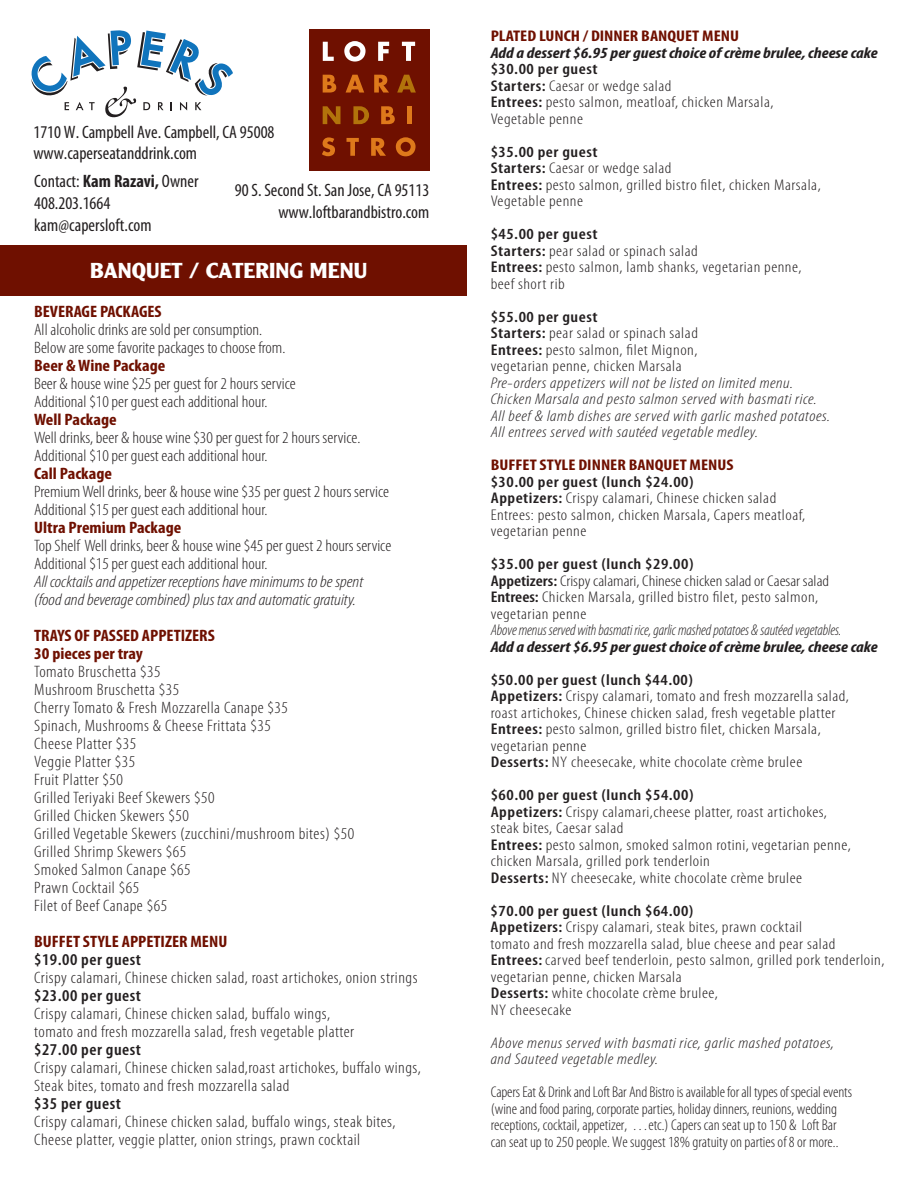
<style>
.page{position:relative;width:918px;height:1188px;background:#fff}
.page>*{position:absolute;margin:0;border:0;box-sizing:border-box;transform-origin:0 0}
.t1{font:700 21.15px "Clearface Gothic LH";letter-spacing:.005em;color:#fff;scale:1.08 1}
.t2{font:condensed 18px/21.6px "Myriad Pro";color:#231f20}
.t3{font:300 condensed 16.5px/18px "Myriad Pro";letter-spacing:.03em;color:#231f20;scale:1.09 1}
.t4{font:300 condensed 16.5px/18px "Myriad Pro";color:#231f20;scale:1.09 1}
.t5{font:700 condensed 16.5px/18px "Myriad Pro";color:#6f1000;scale:1.09 1}
.t6{font:italic 300 condensed 16.5px/18px "Myriad Pro";letter-spacing:-.005em;color:#231f20;scale:1.14 1}
.t7{font:600 condensed 16.5px "Myriad Pro";letter-spacing:.03em;color:#231f20;scale:1.09 1}
.t8{font:300 condensed 15.45px/16.5px "Myriad Pro";letter-spacing:.03em;color:#231f20;scale:1.16 1}
.t9{font:italic 300 condensed 15.45px/16.5px "Myriad Pro";letter-spacing:.03em;color:#231f20;scale:1.16 1}
.t10{font:300 condensed 15.45px/16.5px "Myriad Pro";color:#231f20;scale:1.04 1}
.t11{font:italic 700 condensed 15.45px "Myriad Pro";color:#231f20;scale:1.16 1}
.t12{font:italic 300 condensed 15.45px "Myriad Pro";letter-spacing:-.01em;color:#231f20}
.t13{font:700 condensed 15.45px "Myriad Pro";color:#6f1000;scale:1.16 1}
.s1{font-weight:700}
.s2{font-weight:600}
</style>
<div class="page">
<svg style="left:31px;top:30px;width:202px;height:88px"></svg>
<div style="left:309px;top:29px;width:120px;height:142px;background:#6f1000"></div>
<svg style="left:323px;top:42px;width:11px;height:19px"></svg>
<svg style="left:344px;top:41px;width:22px;height:21px"></svg>
<svg style="left:378px;top:42px;width:11px;height:19px"></svg>
<svg style="left:402px;top:42px;width:13px;height:19px"></svg>
<svg style="left:323px;top:75px;width:13px;height:18px"></svg>
<svg style="left:346px;top:75px;width:18px;height:18px"></svg>
<svg style="left:374px;top:75px;width:15px;height:18px"></svg>
<svg style="left:397px;top:75px;width:19px;height:18px"></svg>
<svg style="left:323px;top:106px;width:17px;height:18px"></svg>
<svg style="left:353px;top:106px;width:16px;height:18px"></svg>
<svg style="left:381px;top:106px;width:14px;height:18px"></svg>
<div style="left:407px;top:106px;width:5px;height:18px;background:#de791b"></div>
<svg style="left:322px;top:137px;width:13px;height:19px"></svg>
<svg style="left:347px;top:138px;width:12px;height:18px"></svg>
<svg style="left:371px;top:138px;width:15px;height:18px"></svg>
<svg style="left:396px;top:137px;width:20px;height:19px"></svg>
<div style="left:0;top:245px;width:466px;height:51px;background:#6f1000"></div>
<p class="t2" style="left:33px;top:121px;width:243px">1710 W. Campbell Ave. Campbell, CA 95008 www.caperseatanddrink.com</p>
<p class="t2" style="left:235px;top:179px;width:196px;text-align:right">90 S. Second St. San Jose, CA 95113 www.loftbarandbistro.com</p>
<p class="t2" style="left:34px;top:171px;width:166px">Contact: <span class="s1">Kam Razavi,</span> Owner<br>408.203.1664 kam@capersloft.com</p>
<h1 class="t1" style="left:90px;top:259px;width:258px">BANQUET / CATERING MENU</h1>
<p class="t5" style="left:34px;top:302px;width:119px">BEVERAGE PACKAGES</p>
<p class="t4" style="left:34px;top:321px;width:232px">All alcoholic drinks are sold per consumption.<br>Below are some favorite packages to choose from.</p>
<p class="t5" style="left:34px;top:356px;width:122px">Beer &amp;Wine Package</p>
<p class="t4" style="left:34px;top:375px;width:242px">Beer &amp; house wine $25 per guest for 2 hours service<br>Additional $10 per guest each additional hour.</p>
<p class="t5" style="left:34px;top:410px;width:77px">Well Package</p>
<p class="t4" style="left:34px;top:429px;width:301px">Well drinks, beer &amp; house wine $30 per guest for 2 hours service.<br>Additional $10 per guest each additional hour.</p>
<p class="t5" style="left:34px;top:464px;width:73px">Call Package</p>
<p class="t4" style="left:34px;top:483px;width:327px">PremiumWell drinks, beer &amp; house wine $35 per guest 2 hours service<br>Additional $15 per guest each additional hour.</p>
<p class="t5" style="left:34px;top:518px;width:136px">Ultra Premium Package</p>
<p class="t4" style="left:34px;top:537px;width:329px">Top Shelf Well drinks, beer &amp; house wine $45 per guest 2 hours service<br>Additional $15 per guest each additional hour.</p>
<p class="t6" style="left:34px;top:573px;width:290px">All cocktails and appetizer receptions have minimums to be spent (foodandbeveragecombined) plus taxandautomaticgratuity.</p>
<p class="t5" style="left:34px;top:626px;width:167px">TRAYS OF PASSED APPETIZERS<br>30 pieces per tray</p>
<p class="t3" style="left:34px;top:663px;width:295px">Tomato Bruschetta $35<br>Mushroom Bruschetta $35<br>CherryTomato &amp; Fresh Mozzarella Canape $35<br>Spinach, Mushrooms &amp; Cheese Frittata $35<br>Cheese Platter $35<br>Veggie Platter $35<br>Fruit Platter $50<br>GrilledTeriyaki Beef Skewers $50<br>Grilled Chicken Skewers $50<br>Grilled Vegetable Skewers (zucchini/mushroom bites) $50<br>Grilled Shrimp Skewers $65<br>Smoked Salmon Canape $65<br>Prawn Cocktail $65<br>Filet of Beef Canape $65</p>
<p class="t5" style="left:34px;top:932px;width:179px">BUFFET STYLE APPETIZER MENU</p>
<p class="t7" style="left:34px;top:951px;width:100px">$19.00 per guest</p>
<p class="t3" style="left:34px;top:969px;width:353px">Crispy calamari, Chinese chicken salad, roast artichokes, onion strings</p>
<p class="t7" style="left:34px;top:987px;width:100px">$23.00 per guest</p>
<p class="t3" style="left:34px;top:1005px;width:295px">Crispy calamari, Chinese chicken salad, buffalo wings, tomato and fresh mozzarella salad, fresh vegetable platter</p>
<p class="t7" style="left:34px;top:1041px;width:100px">$27.00 per guest</p>
<p class="t3" style="left:34px;top:1059px;width:356px">Crispy calamari, Chinese chicken salad,roast artichokes, buffalo wings,<br>Steak bites, tomato and fresh mozzarella salad</p>
<p class="t7" style="left:34px;top:1095px;width:81px">$35 per guest</p>
<p class="t3" style="left:34px;top:1113px;width:333px">Crispy calamari, Chinese chicken salad, buffalo wings, steak bites,<br>Cheese platter, veggie platter, onion strings, prawn cocktail</p>
<p class="t13" style="left:491px;top:27px;width:216px">PLATED LUNCH / DINNER BANQUET MENU</p>
<p class="t11" style="left:491px;top:43px;width:335px">Add a dessert $6.95 per guest choice of crème brulee, cheese cake</p>
<p class="t8" style="left:491px;top:61px;width:245px"><span class="s2">$30.00 per guest<br>Starters:</span> Caesar or wedge salad<br><span class="s2">Entrees:</span> pesto salmon, meatloaf, chicken Marsala,<br>Vegetable penne</p>
<p class="t8" style="left:491px;top:144px;width:286px"><span class="s2">$35.00 per guest<br>Starters:</span> Caesar or wedge salad<br><span class="s2">Entrees:</span> pesto salmon, grilled bistro filet, chicken Marsala,<br>Vegetable penne</p>
<p class="t8" style="left:491px;top:226px;width:269px"><span class="s2">$45.00 per guest<br>Starters:</span> pear salad or spinach salad<br><span class="s2">Entrees:</span> pesto salmon, lamb shanks, vegetarian penne, beef short rib</p>
<p class="t8" style="left:491px;top:309px;width:180px"><span class="s2">$55.00 per guest<br>Starters:</span> pear salad or spinach salad<br><span class="s2">Entrees:</span> pesto salmon, filet Mignon, vegetarian penne, chicken Marsala</p>
<p class="t9" style="left:491px;top:375px;width:294px">Pre-orders appetizers will not be listed on limited menu.<br>Chicken Marsala and pesto salmon served with basmati rice.<br>All beef &amp; lamb dishes are served with garlic mashed potatoes.<br>All entrees served with sautéed vegetable medley.</p>
<p class="t13" style="left:491px;top:456px;width:211px">BUFFET STYLE DINNER BANQUET MENUS</p>
<p class="t8" style="left:491px;top:474px;width:273px"><span class="s2">$30.00 per guest (lunch $24.00)<br>Appetizers:</span> Crispy calamari, Chinese chicken salad Entrees: pesto salmon, chicken Marsala, Capers meatloaf, vegetarian penne</p>
<p class="t8" style="left:491px;top:556px;width:293px"><span class="s2">$35.00 per guest (lunch $29.00)<br>Appetizers:</span> Crispy calamari, Chinese chicken salad or Caesar salad <span class="s2">Entrees:</span> Chicken Marsala, grilled bistro filet, pesto salmon, vegetarian penne</p>
<p class="t12" style="left:491px;top:622px;width:352px">Above menus served with basmati rice, garlic mashed potatoes &amp; sautéed vegetables.</p>
<p class="t11" style="left:491px;top:637px;width:335px">Add a dessert $6.95 per guest choice of crème brulee, cheese cake</p>
<p class="t8" style="left:491px;top:672px;width:310px"><span class="s2">$50.00 per guest (lunch $44.00)<br>Appetizers:</span> Crispy calamari, tomato and fresh mozzarella salad, roast artichokes, Chinese chicken salad, fresh vegetable platter <span class="s2">Entrees:</span> pesto salmon, grilled bistro filet, chicken Marsala, vegetarian penne<br><span class="s2">Desserts:</span> NY cheesecake, white chocolate crème brulee</p>
<p class="t8" style="left:491px;top:787px;width:312px"><span class="s2">$60.00 per guest (lunch $54.00)<br>Appetizers:</span> Crispy calamari,cheese platter, roast artichokes, steak bites, Caesar salad<br><span class="s2">Entrees:</span> pesto salmon, smoked salmon rotini, vegetarian penne, chicken Marsala, grilled pork tenderloin<br><span class="s2">Desserts:</span> NY cheesecake, white chocolate crème brulee</p>
<p class="t8" style="left:491px;top:903px;width:341px"><span class="s2">$70.00 per guest (lunch $64.00)<br>Appetizers:</span> Crispy calamari, steak bites, prawn cocktail<br>tomato and fresh mozzarella salad, blue cheese and pear salad <span class="s2">Entrees:</span> carved beef tenderloin, pesto salmon, grilled pork tenderloin, vegetarian penne, chicken Marsala<br><span class="s2">Desserts:</span> white chocolate crème brulee,<br>NY cheesecake</p>
<p class="t9" style="left:491px;top:1035px;width:298px">Above menus served with basmati rice, garlic mashed potatoes, and Sauteed vegetable medley.</p>
<p class="t10" style="left:491px;top:1084px;width:349px">Capers Eat &amp; Drink and Loft Bar And Bistro is available for all types of special events (wine and food paring, corporate parties, holiday dinners, reunions, wedding receptions, cocktail, appetizer, …etc.) Capers can seat up to 150 &amp; Loft Bar can seat up to 250 people. We suggest 18% gratuity on parties of 8 or more..</p>
</div>
